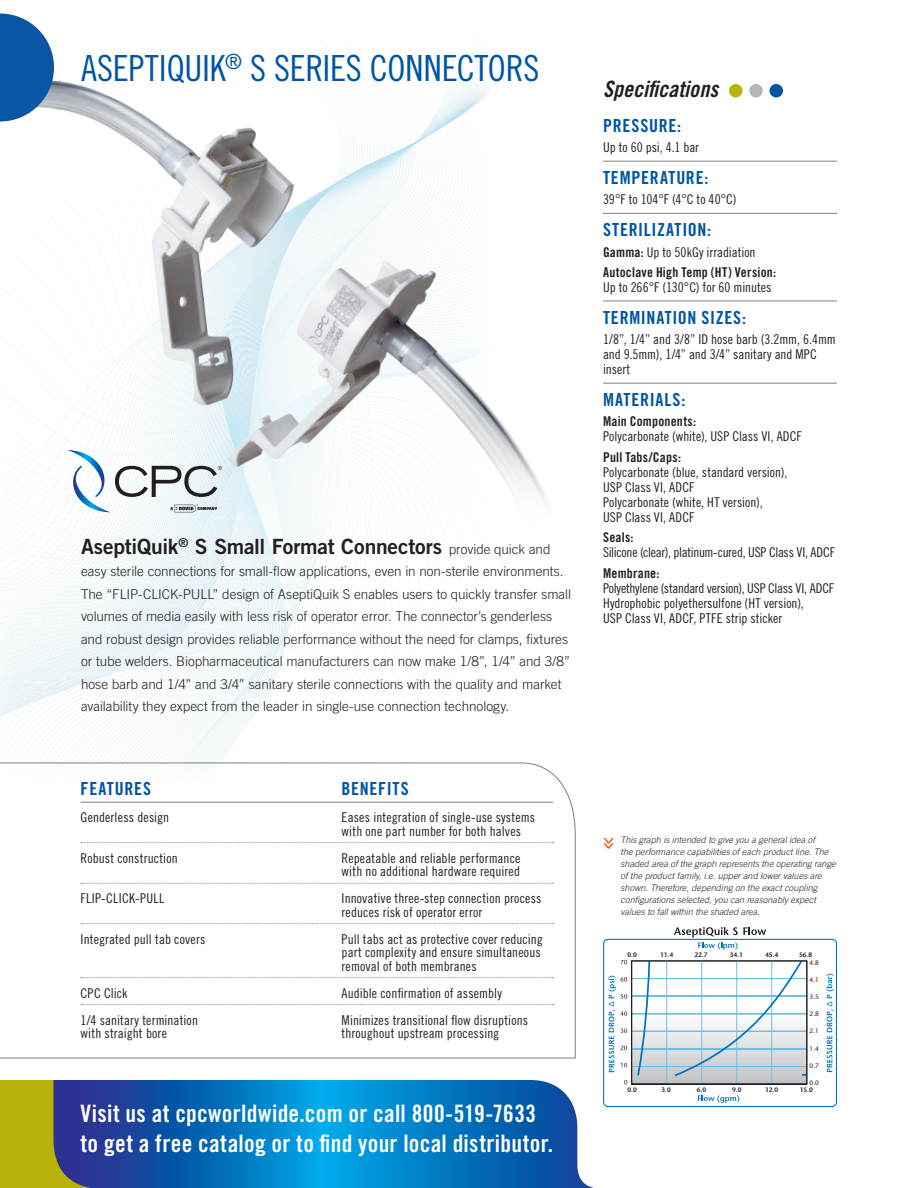
<style>
.page{position:relative;width:918px;height:1188px;background:#fff}
.page>*{position:absolute;margin:0;border:0;box-sizing:border-box;transform-origin:0 0}
.t1{font:36px "Trade Gothic LT Pro Cn 18";letter-spacing:-.01em;color:#0155a5}
.t2{font:24px/30px "Trade Gothic LT Pro Bd Cn 20";letter-spacing:.015em;color:#fff}
.t3{font:22.5px "Trade Gothic LT Pro Bd Cn 20 Obl";color:#231f20}
.text{font:21px "Trade Gothic LT Pro Bd 2";letter-spacing:-.01em;color:#231f20}
.Specifications_text{font:18px "Trade Gothic LT Pro Bd Cn 20";letter-spacing:.04em;color:#0155a5}
.FeaturesBenefits_sol{font:18px "Trade Gothic LT Pro Bd Cn 20";letter-spacing:.04em;color:#0155a5}
.text-2{font:300 13.5px/22.5px "Trade Gothic LT Pro";color:#231f20}
.Specifications_text-2{font:13.5px/15px "Trade Gothic LT Pro Cn 18";color:#231f20}
.FeaturesBenefits_dot{font:13.5px/13.5px "Trade Gothic LT Pro Cn 18";letter-spacing:.01em;color:#231f20}
.FeaturesBenefits{font:13.5px "Trade Gothic LT Pro Cn 18";letter-spacing:.01em;color:#231f20}
.Specifications_text-3{font:13.5px/15px "Trade Gothic LT Pro Bd Cn 20";letter-spacing:.015em;color:#231f20}
.Specifications_text-4{font:13.5px/15px "Trade Gothic LT Pro Cn 18";letter-spacing:-.02em;color:#231f20}
.footnote{font:italic 300 9px/12px "Trade Gothic LT Pro";letter-spacing:.005em;color:#231f20}
.t4{font:600 6.45px "Stone Sans";color:#231f20}
.t5{font:6.45px "Stone Sans";color:#231f20}
.s1{font-family:"Trade Gothic LT Pro";font-weight:300;font-size:13.5px}
.s2{font-family:"Trade Gothic LT Pro Bd Cn 20"}
.s3{font-family:"Trade Gothic LT Pro Cn 18"}
</style>
<div class="page">
<div style="left:729px;top:84px;width:13px;height:14px;background:#b8b309;border-radius:50%"></div>
<div style="left:749px;top:84px;width:14px;height:14px;background:#b2b7bb;border-radius:50%"></div>
<div style="left:770px;top:84px;width:13px;height:14px;background:#0155a5;border-radius:50%"></div>
<img style="left:0;top:63px;width:366px;height:699px">
<hr style="left:603px;top:161px;width:234px;height:1px;background:#7e8083">
<hr style="left:603px;top:213px;width:234px;height:1px;background:#7e8083">
<hr style="left:603px;top:301px;width:234px;height:1px;background:#7e8083">
<hr style="left:603px;top:383px;width:234px;height:1px;background:#7e8083">
<svg style="left:0;top:762px;width:576px;height:297px"></svg>
<svg style="left:603px;top:838px;width:11px;height:11px"></svg>
<hr style="left:81px;top:802px;width:472px;height:1px;background:#7e8083">
<svg style="left:81px;top:842px;width:473px;height:1px"></svg>
<svg style="left:81px;top:883px;width:473px;height:1px"></svg>
<svg style="left:81px;top:923px;width:473px;height:1px"></svg>
<svg style="left:81px;top:977px;width:473px;height:1px"></svg>
<svg style="left:81px;top:1004px;width:473px;height:1px"></svg>
<div style="left:0;top:1080px;width:458px;height:108px;background:#b8b309"></div>
<svg style="left:53px;top:1080px;width:541px;height:108px;background:#1272ba"></svg>
<img style="left:15px;top:80px;width:531px;height:456px">
<div style="left:603px;top:939px;width:234px;height:168px;border:1px solid #0072bc;border-radius:4px"></div>
<svg style="left:826px;top:974px;width:8px;height:98px"></svg>
<svg style="left:698px;top:1095px;width:41px;height:8px"></svg>
<svg style="left:674px;top:927px;width:92px;height:23px"></svg>
<svg style="left:608px;top:959px;width:200px;height:126px"></svg>
<svg style="left:0;top:13px;width:54px;height:108px"></svg>
<p class="t1" style="left:81px;top:47px;width:460px">ASEPTIQUIK<sup>®</sup> S SERIES CONNECTORS</p>
<p class="text" style="left:81px;top:533px;width:471px">AseptiQuik<sup>®</sup> S Small Format Connectors <span class="s1">provide quick and</span></p>
<p class="text-2" style="left:81px;top:560px;width:492px">easy sterile connections for small-flow applications, even in non-sterile environments.<br>The “FLIP-CLICK-PULL” design of AseptiQuik S enables users to quickly transfer small volumes of media easily with less risk of operator error. The connector’s genderless and robust design provides reliable performance without the need for clamps, fixtures or tube welders. Biopharmaceutical manufacturers can now make 1/8”, 1/4” and 3/8” hose barb and 1/4” and 3/4” sanitary sterile connections with the quality and market availability they expect from the leader in single-use connection technology.</p>
<p class="FeaturesBenefits_sol" style="left:81px;top:778px;width:72px">FEATURES</p>
<p class="FeaturesBenefits_sol" style="left:342px;top:778px;width:69px">BENEFITS</p>
<p class="FeaturesBenefits_dot" style="left:81px;top:810px;width:90px">Genderless design</p>
<p class="FeaturesBenefits_dot" style="left:342px;top:810px;width:195px">Eases integration of single-use systems with one part number for both halves</p>
<p class="FeaturesBenefits_dot" style="left:81px;top:851px;width:99px">Robust construction</p>
<p class="FeaturesBenefits_dot" style="left:342px;top:851px;width:180px">Repeatable and reliable performance with no additional hardware required</p>
<p class="FeaturesBenefits_dot" style="left:81px;top:891px;width:85px">FLIP-CLICK-PULL</p>
<p class="FeaturesBenefits_dot" style="left:342px;top:891px;width:201px">Innovative three-step connection process reduces risk of operator error</p>
<p class="FeaturesBenefits_dot" style="left:81px;top:932px;width:126px">Integrated pull tab covers</p>
<p class="FeaturesBenefits_dot" style="left:342px;top:932px;width:203px">Pull tabs act as protective cover reducing part complexity and ensure simultaneous removal of both membranes</p>
<p class="FeaturesBenefits_dot" style="left:81px;top:986px;width:48px">CPC Click</p>
<p class="FeaturesBenefits_dot" style="left:342px;top:986px;width:162px">Audible confirmation of assembly</p>
<p class="FeaturesBenefits" style="left:81px;top:1012px;width:119px">1/4 sanitary termination</p>
<p class="FeaturesBenefits" style="left:342px;top:1012px;width:188px">Minimizes transitional flow disruptions</p>
<p class="FeaturesBenefits" style="left:81px;top:1025px;width:88px">with straight bore</p>
<p class="FeaturesBenefits" style="left:342px;top:1025px;width:159px">throughout upstream processing</p>
<p class="t2" style="left:80px;top:1098px;width:474px">Visit us at cpcworldwide.com or call 800-519-7633 to get a free catalog or to find your local distributor.</p>
<p class="t3" style="left:603px;top:76px;width:117px">Specifications</p>
<p class="Specifications_text" style="left:603px;top:114px;width:80px">PRESSURE:</p>
<p class="Specifications_text-2" style="left:603px;top:140px;width:97px">Up to 60 psi, 4.1 bar</p>
<p class="Specifications_text" style="left:603px;top:167px;width:107px">TEMPERATURE:</p>
<p class="Specifications_text-2" style="left:603px;top:192px;width:135px">39°F to 104°F (4°C to 40°C)</p>
<p class="Specifications_text" style="left:603px;top:219px;width:110px">STERILIZATION:</p>
<p class="Specifications_text-2" style="left:603px;top:244px;width:154px"><span class="s2">Gamma:</span> Up to 50kGy irradiation</p>
<p class="Specifications_text-3" style="left:603px;top:265px;width:175px">Autoclave High Temp (HT) Version:<br><span class="s3">Up to 266°F (130°C) for 60 minutes</span></p>
<p class="Specifications_text" style="left:603px;top:306px;width:145px">TERMINATION SIZES:</p>
<p class="Specifications_text-2" style="left:603px;top:332px;width:234px">1/8”, 1/4” and 3/8” ID hose barb (3.2mm, 6.4mm and 9.5mm), 1/4” and 3/4” sanitary and MPC insert</p>
<p class="Specifications_text" style="left:603px;top:389px;width:84px">MATERIALS:</p>
<p class="Specifications_text-2" style="left:603px;top:414px;width:200px"><span class="s2">Main Components:<br></span>Polycarbonate (white), USP Class VI, ADCF</p>
<p class="Specifications_text-2" style="left:603px;top:449px;width:186px"><span class="s2">Pull Tabs/Caps:<br></span>Polycarbonate (blue, standard version),<br>USP Class VI, ADCF<br>Polycarbonate (white, HT version),<br>USP Class VI, ADCF</p>
<p class="Specifications_text-4" style="left:603px;top:530px;width:234px"><span class="s2">Seals:<br></span>Silicone (clear), platinum-cured, USP Class VI, ADCF</p>
<p class="Specifications_text-2" style="left:603px;top:565px;width:233px"><span class="s2">Membrane:<br></span>Polyethylene (standard version), USP Class VI, ADCF Hydrophobic polyethersulfone (HT version),<br>USP Class VI, ADCF, PTFE strip sticker</p>
<p class="footnote" style="left:621px;top:834px;width:217px">This graph is intended to give you a general idea of<br>the performance capabilities of each product line. The shaded area of the graph represents the operating range of the product family, i.e. upper and lower values are shown. Therefore, depending on the exact coupling configurations selected, you can reasonably expect values to fall within the shaded area.</p>
<p class="t4" style="left:627px;top:951px;width:11px">0.0</p>
<p class="t4" style="left:660px;top:951px;width:15px">11.4</p>
<p class="t4" style="left:694px;top:951px;width:15px">22.7</p>
<p class="t4" style="left:730px;top:951px;width:15px">34.1</p>
<p class="t4" style="left:765px;top:951px;width:15px">45.4</p>
<p class="t4" style="left:799px;top:951px;width:15px">56.8</p>
<p class="t5" style="left:810px;top:959px;width:11px">4.8</p>
<p class="t5" style="left:810px;top:976px;width:11px">4.1</p>
<p class="t5" style="left:810px;top:993px;width:11px">3.5</p>
<p class="t5" style="left:810px;top:1010px;width:11px">2.8</p>
<p class="t5" style="left:810px;top:1027px;width:11px">2.1</p>
<p class="t5" style="left:810px;top:1044px;width:11px">1.4</p>
<p class="t5" style="left:810px;top:1062px;width:11px">0.7</p>
<p class="t5" style="left:810px;top:1079px;width:11px">0.0</p>
<p class="t4" style="left:627px;top:1086px;width:11px">0.0</p>
<p class="t4" style="left:661px;top:1086px;width:11px">3.0</p>
<p class="t4" style="left:697px;top:1086px;width:11px">6.0</p>
<p class="t4" style="left:732px;top:1086px;width:11px">9.0</p>
<p class="t4" style="left:765px;top:1086px;width:15px">12.0</p>
<p class="t4" style="left:800px;top:1086px;width:15px">15.0</p>
</div>
